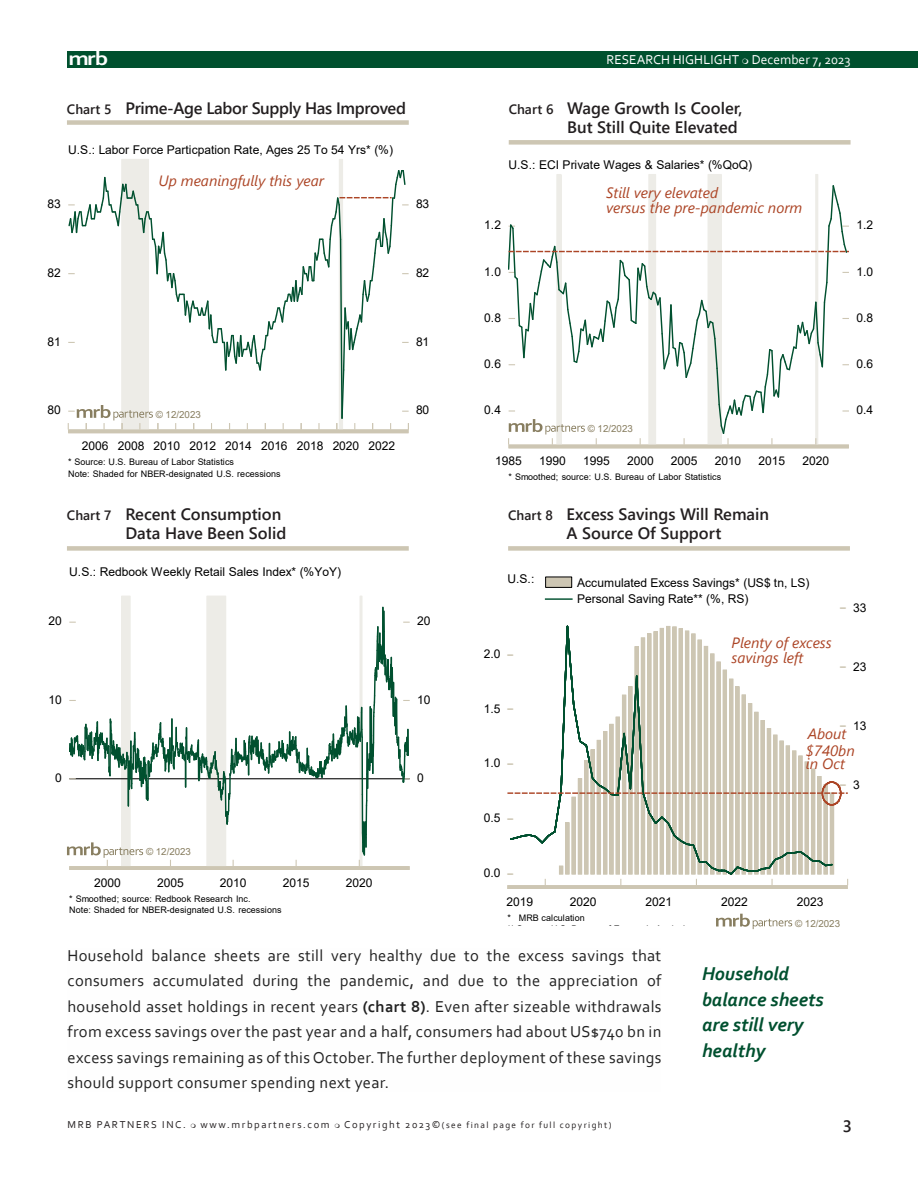
<style>
.page{position:relative;width:918px;height:1188px;background:#fff}
.page>*{position:absolute;margin:0;border:0;box-sizing:border-box;transform-origin:0 0}
.t1{font:700 20.1px "Corbel";color:#fff;scale:1.2 1}
.body{font:italic 700 19.5px/25.5px "Corbel";color:#00502f}
.Normal__Web{font:16.5px/25.5px "Corbel";letter-spacing:.02em;color:#222;text-align:justify}
.chart_title_with_line{font:600 16.5px/19.8px "Segoe UI";color:#231f20;text-align:right}
.chart_title_with_line-2{font:600 16.5px "Segoe UI";letter-spacing:-.02em;color:#231f20}
.t2{font:italic 15px/15.1px "Segoe UI";color:#ac4526}
.t3{font:13.5px "Corbel";color:#fff}
.t4{font:12px/15.9px "Arial";letter-spacing:-.005em;color:#000}
.t5{font:10.5px "Corbel";letter-spacing:.15em;color:#231f20}
.t6{font:700 10.5px "Arial";color:#cdc6b3}
.Slug{font:9.75px "Arial";color:#887e60}
.t7{font:9.3px "Corbel";letter-spacing:.15em;color:#231f20}
.t8{font:9px/11.6px "Arial";letter-spacing:.005em;color:#000}
.s1{font-size:13.5px}
.s2{font-weight:700;font-size:10.5px;color:#cdc6b3}
.s3{font-weight:400;font-size:12px;color:#000}
.s4{font-weight:700}
.s5{font-size:10.5px}
</style>
<div class="page">
<div style="left:68px;top:51px;width:850px;height:16px;background:#00502e"></div>
<div style="left:67px;top:120px;width:342px;height:5px;background:#cdc6b3"></div>
<div style="left:122px;top:160px;width:27px;height:269px;background:#edece7"></div>
<div style="left:339px;top:159px;width:4px;height:270px;border:1px solid #edece7"></div>
<hr style="left:70px;top:429px;width:337px;height:4px;background:#cdc6b3">
<svg style="left:67px;top:169px;width:342px;height:261px"></svg>
<div style="left:509px;top:140px;width:342px;height:5px;background:#cdc6b3"></div>
<div style="left:557px;top:174px;width:4px;height:271px;border:1px solid #edece7"></div>
<div style="left:649px;top:175px;width:7px;height:269px;background:#edece7"></div>
<div style="left:649px;top:174px;width:7px;height:271px;border:1px solid #edece7"></div>
<div style="left:708px;top:175px;width:13px;height:269px;background:#edece7"></div>
<div style="left:816px;top:174px;width:2px;height:271px;border:1px solid #edece7"></div>
<hr style="left:510px;top:445px;width:337px;height:3px;background:#cdc6b3">
<svg style="left:508px;top:184px;width:341px;height:261px"></svg>
<div style="left:67px;top:546px;width:342px;height:5px;background:#cdc6b3"></div>
<div style="left:122px;top:596px;width:8px;height:270px;background:#edece7"></div>
<div style="left:121px;top:596px;width:9px;height:270px;border:1px solid #edece7"></div>
<div style="left:207px;top:596px;width:19px;height:270px;background:#edece7"></div>
<div style="left:360px;top:596px;width:2px;height:270px;border:1px solid #edece7"></div>
<hr style="left:382px;top:607px;width:2px;height:52px;background:#00502f">
<hr style="left:383px;top:611px;width:2px;height:21px;background:#00502f">
<hr style="left:71px;top:866px;width:337px;height:4px;background:#cdc6b3">
<svg style="left:67px;top:622px;width:343px;height:244px"></svg>
<div style="left:508px;top:546px;width:342px;height:5px;background:#cdc6b3"></div>
<hr style="left:509px;top:885px;width:337px;height:4px;background:#cdc6b3">
<div style="left:546px;top:577px;width:26px;height:10px;background:#cdc6b3"></div>
<hr style="left:546px;top:598px;width:26px;height:2px;background:#00502f">
<svg style="left:507px;top:625px;width:341px;height:260px"></svg>
<svg style="left:716px;top:914px;width:76px;height:15px"></svg>
<h1 class="t1" style="left:68px;top:46px;width:35px">mrb</h1>
<p class="t3" style="left:606px;top:51px;width:246px">RESEARCH HIGHLIGHT December 7, 2023</p>
<p class="chart_title_with_line-2" style="left:67px;top:92px;width:341px"><span class="s1">Chart 5</span> Prime-Age Labor Supply Has Improved</p>
<p class="chart_title_with_line" style="left:509px;top:96px;width:235px"><span class="s1">Chart 6</span> Wage Growth Is Cooler,<br>But Still Quite Elevated</p>
<p class="t4" style="left:47px;top:196px;width:15px">83</p>
<p class="t4" style="left:68px;top:142px;width:326px">U.S.: Labor Force Particpation Rate, Ages 25 To 54 Yrs* (%)</p>
<p class="t2" style="left:158px;top:171px;width:167px">Up meaningfully this year</p>
<p class="t4" style="left:416px;top:196px;width:15px">83</p>
<p class="t4" style="left:47px;top:265px;width:15px">82</p>
<p class="t4" style="left:416px;top:265px;width:15px">82</p>
<p class="t4" style="left:47px;top:333px;width:15px">81</p>
<p class="t4" style="left:416px;top:333px;width:15px">81</p>
<p class="t4" style="left:47px;top:402px;width:15px">80</p>
<p class="Slug" style="left:156px;top:408px;width:47px">© 12/2023</p>
<p class="t4" style="left:82px;top:438px;width:315px">2006 2008 2010 2012 2014 2016 2018 2020 2022</p>
<p class="t8" style="left:68px;top:456px;width:214px">* Source: U.S. Bureau of Labor Statistics<br>Note: Shaded for NBER-designated U.S. recessions</p>
<p class="chart_title_with_line" style="left:67px;top:503px;width:221px"><span class="s1">Chart 7</span> Recent Consumption<br>Data Have Been Solid</p>
<p class="t4" style="left:69px;top:564px;width:273px">U.S.: Redbook Weekly Retail Sales Index* (%YoY)</p>
<p class="t4" style="left:48px;top:613px;width:15px">20</p>
<p class="t4" style="left:416px;top:402px;width:15px">80</p>
<p class="t4" style="left:417px;top:613px;width:15px">20</p>
<p class="t4" style="left:48px;top:691px;width:15px">10</p>
<p class="t4" style="left:417px;top:691px;width:15px">10</p>
<p class="t4" style="left:55px;top:770px;width:8px">0</p>
<p class="Slug" style="left:146px;top:845px;width:47px">© 12/2023</p>
<p class="t4" style="left:94px;top:875px;width:28px">2000</p>
<p class="t4" style="left:157px;top:875px;width:28px">2005</p>
<p class="t4" style="left:220px;top:875px;width:28px">2010</p>
<p class="t4" style="left:283px;top:875px;width:28px">2015</p>
<p class="t4" style="left:346px;top:875px;width:28px">2020</p>
<p class="t8" style="left:69px;top:893px;width:214px">* Smoothed; source: Redbook Research Inc.<br>Note: Shaded for NBER-designated U.S. recessions</p>
<p class="t4" style="left:417px;top:770px;width:8px">0</p>
<p class="t4" style="left:509px;top:157px;width:245px">U.S.: ECI Private Wages &amp; Salaries* (%QoQ)</p>
<p class="t4" style="left:484px;top:217px;width:18px">1.2</p>
<p class="t2" style="left:606px;top:182px;width:198px">Still very elevated<br>versus the pre-pandemic norm</p>
<p class="t4" style="left:856px;top:217px;width:18px">1.2</p>
<p class="t4" style="left:484px;top:263px;width:18px">1.0</p>
<p class="t4" style="left:484px;top:309px;width:18px">0.8</p>
<p class="t4" style="left:856px;top:263px;width:18px">1.0</p>
<p class="t4" style="left:856px;top:309px;width:18px">0.8</p>
<p class="t4" style="left:484px;top:356px;width:18px">0.6</p>
<p class="t4" style="left:856px;top:356px;width:18px">0.6</p>
<p class="t4" style="left:484px;top:402px;width:18px">0.4</p>
<p class="Slug" style="left:588px;top:422px;width:47px">© 12/2023</p>
<p class="t4" style="left:495px;top:453px;width:28px">1985</p>
<p class="t4" style="left:539px;top:453px;width:28px">1990</p>
<p class="t4" style="left:583px;top:453px;width:28px">1995</p>
<p class="t4" style="left:627px;top:453px;width:28px">2000</p>
<p class="t4" style="left:671px;top:453px;width:28px">2005</p>
<p class="t4" style="left:715px;top:453px;width:28px">2010</p>
<p class="t4" style="left:759px;top:453px;width:28px">2015</p>
<p class="t4" style="left:803px;top:453px;width:28px">2020</p>
<p class="t8" style="left:509px;top:471px;width:214px">* Smoothed; source: U.S. Bureau of Labor Statistics</p>
<p class="chart_title_with_line" style="left:567px;top:503px;width:204px;text-align:left;text-indent:-58px"><span class="s1">Chart 8</span> Excess Savings Will Remain<br>A Source Of Support</p>
<p class="t4" style="left:856px;top:402px;width:18px">0.4</p>
<p class="t4" style="left:507px;top:571px;width:28px">U.S.:</p>
<p class="t4" style="left:484px;top:646px;width:31px">2.0 <span class="s2">–</span></p>
<p class="t4" style="left:577px;top:574px;width:234px">Accumulated Excess Savings* (US$ tn, LS)<br>Personal Saving Rate** (%, RS)</p>
<p class="t4" style="left:840px;top:600px;width:28px"><span class="s2">–</span> 33</p>
<p class="t2" style="left:732px;top:633px;width:102px;line-height:14.7px">Plenty of excess savings left</p>
<p class="t4" style="left:840px;top:659px;width:28px"><span class="s2">–</span> 23</p>
<p class="t4" style="left:484px;top:700px;width:31px">1.5 <span class="s2">–</span></p>
<p class="t4" style="left:484px;top:755px;width:31px">1.0 <span class="s2">–</span></p>
<p class="t4" style="left:484px;top:810px;width:31px">0.5 <span class="s2">–</span></p>
<p class="t4" style="left:484px;top:865px;width:31px">0.0 <span class="s2">–</span></p>
<p class="t4" style="left:840px;top:718px;width:28px"><span class="s2">–</span> 13</p>
<p class="t2" style="left:806px;top:722px;width:50px;line-height:17.4px">About $740bn</p>
<p class="t2" style="left:806px;top:754px;width:41px">in Oct</p>
<p class="t6" style="left:840px;top:777px;width:21px">– <span class="s3">3</span></p>
<p class="t4" style="left:507px;top:894px;width:28px">2019</p>
<p class="t4" style="left:570px;top:894px;width:28px">2020</p>
<p class="t4" style="left:646px;top:894px;width:28px">2021</p>
<p class="t4" style="left:721px;top:894px;width:28px">2022</p>
<p class="t4" style="left:797px;top:894px;width:28px">2023</p>
<p class="t8" style="left:507px;top:912px;width:79px">* MRB calculation</p>
<p class="Slug" style="left:795px;top:916px;width:47px">© 12/2023</p>
<p class="Normal__Web" style="left:68px;top:942px;width:596px">Household balance sheets are still very healthy due to the excess savings that consumers accumulated during the pandemic, and due to the appreciation of household asset holdings in recent years <span class="s4">(chart 8)</span>. Even after sizeable withdrawals from excess savings over the past year and a half, consumers had about US$740 bn in excess savings remaining as of this October. The further deployment of these savings should support consumer spending next year.</p>
<p class="body" style="left:702px;top:960px;width:123px">Household balance sheets are still very healthy</p>
<p class="t5" style="left:68px;top:1118px;width:120px">MRB PARTNERS INC.</p>
<p class="t5" style="left:200px;top:1118px;width:131px">www.mrbpartners.com</p>
<p class="t7" style="left:344px;top:1119px;width:269px"><span class="s5">Copyright 2023©</span>(see final page for full copyright)</p>
<h3 class="chart_title_with_line" style="left:843px;top:1115px;width:11px">3</h3>
</div>
